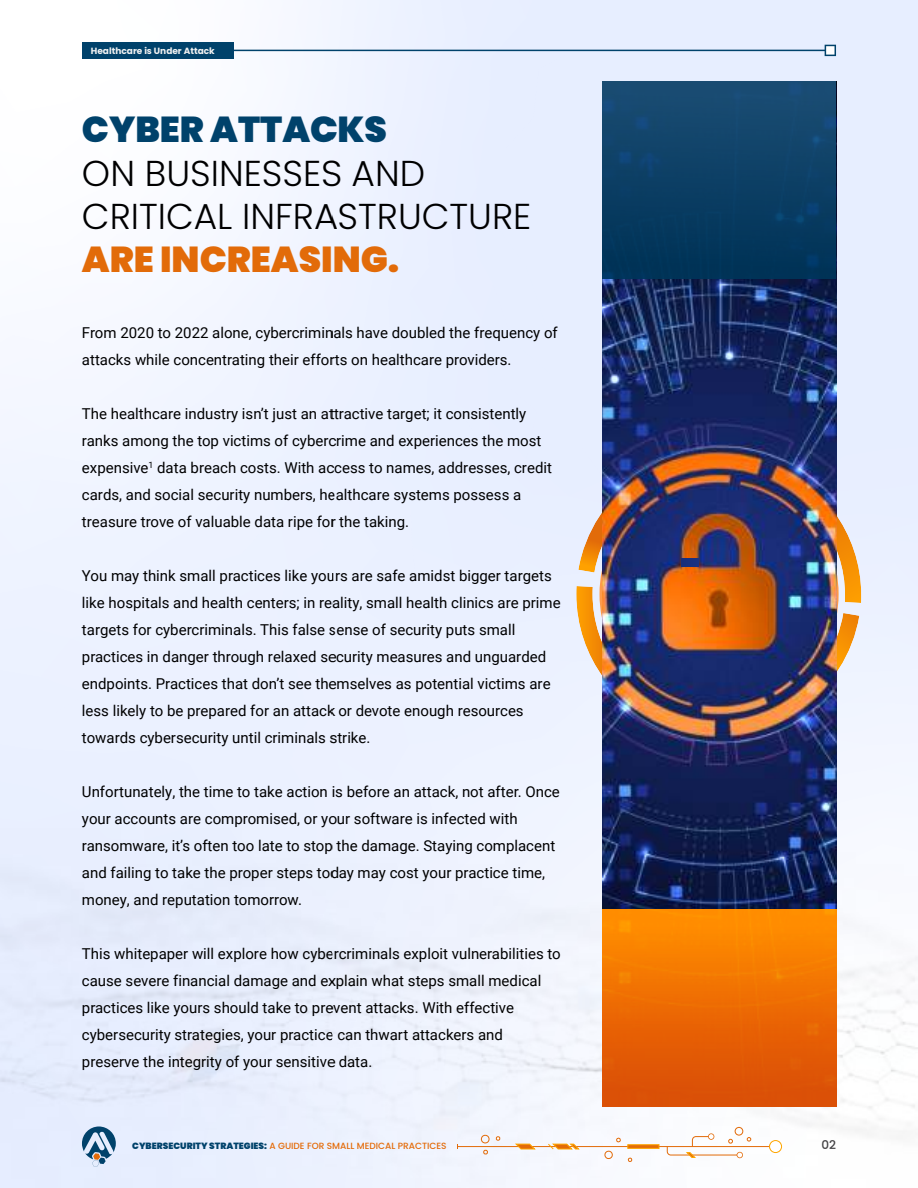
<style>
.page{position:relative;width:918px;height:1188px;background:#fff}
.page>*{position:absolute;margin:0;border:0;box-sizing:border-box;transform-origin:0 0}
.t1{font:300 36px/43.2px "Poppins";color:#000}
.t2{font:900 36px "Poppins";color:#e26b09}
.t3{font:900 36px "Poppins";color:#00426b}
.t4{font:15px/27px "Roboto";color:#000}
.t5{font:500 12px "Poppins";color:#414042}
.t6{font:500 9px "Poppins";color:#e46b09}
.t7{font:700 9px "Poppins";color:#f1f2f2}
.s1{font-weight:900;color:#00426b}
</style>
<div class="page">
<div style="left:0;top:1px;width:918px;height:1186px;background:linear-gradient(to right,#f6f9ff,#dfe8fc)"></div>
<img style="left:1px;top:673px;width:916px;height:515px">
<svg style="left:603px;top:1151px;width:11px;height:9px"></svg>
<svg style="left:615px;top:1137px;width:7px;height:6px"></svg>
<svg style="left:628px;top:1157px;width:4px;height:5px"></svg>
<div style="left:735px;top:1127px;width:8px;height:8px;border:1px solid #e26b09;border-radius:50%"></div>
<svg style="left:481px;top:1134px;width:9px;height:21px"></svg>
<svg style="left:496px;top:1136px;width:5px;height:5px"></svg>
<hr style="left:457px;top:1146px;width:316px;height:1px;background:#e26b09">
<div style="left:770px;top:1141px;width:12px;height:12px;background:#fff;border-radius:50%"></div>
<div style="left:769px;top:1140px;width:13px;height:13px;border:1px solid #ffa600;border-radius:50%"></div>
<svg style="left:514px;top:1143px;width:22px;height:7px"></svg>
<svg style="left:547px;top:1143px;width:33px;height:7px"></svg>
<svg style="left:667px;top:1133px;width:84px;height:25px"></svg>
<svg style="left:627px;top:1144px;width:32px;height:5px"></svg>
<svg style="left:82px;top:1126px;width:34px;height:41px"></svg>
<hr style="left:234px;top:50px;width:597px;height:1px;background:#00426b">
<svg style="left:825px;top:45px;width:11px;height:11px"></svg>
<div style="left:82px;top:42px;width:152px;height:17px;background:#00426b"></div>
<svg style="left:836px;top:511px;width:25px;height:92px"></svg>
<svg style="left:836px;top:613px;width:23px;height:96px"></svg>
<svg style="left:576px;top:586px;width:27px;height:92px"></svg>
<svg style="left:578px;top:476px;width:25px;height:97px"></svg>
<img style="left:603px;top:278px;width:233px;height:632px">
<img style="left:603px;top:81px;width:233px;height:197px">
<img style="left:603px;top:910px;width:233px;height:197px">
<div style="left:681px;top:558px;width:18px;height:9px;background:#1a307e"></div>
<p class="t7" style="left:91px;top:47px;width:125px">Healthcare is Under Attack</p>
<h1 class="t3" style="left:82px;top:113px;width:307px">CYBER ATTACKS</h1>
<h1 class="t1" style="left:82px;top:155px;width:451px">ON BUSINESSES AND<br>CRITICAL INFRASTRUCTURE</h1>
<h1 class="t2" style="left:82px;top:242px;width:319px">ARE INCREASING.</h1>
<p class="t4" style="left:82px;top:320px;width:477px">From 2020 to 2022 alone, cybercriminals have doubled the frequency of attacks while concentrating their efforts on healthcare providers.</p>
<p class="t4" style="left:82px;top:401px;width:472px">The healthcare industry isn’t just an attractive target; it consistently ranks among the top victims of cybercrime and experiences the most expensive<sup>1</sup> data breach costs. With access to names, addresses, credit cards, and social security numbers, healthcare systems possess a treasure trove of valuable data ripe for the taking.</p>
<p class="t4" style="left:82px;top:563px;width:480px">You may think small practices like yours are safe amidst bigger targets like hospitals and health centers; in reality, small health clinics are prime targets for cybercriminals. This false sense of security puts small practices in danger through relaxed security measures and unguarded endpoints. Practices that don’t see themselves as potential victims are less likely to be prepared for an attack or devote enough resources towards cybersecurity until criminals strike.</p>
<p class="t4" style="left:82px;top:779px;width:479px">Unfortunately, the time to take action is before an attack, not after. Once your accounts are compromised, or your software is infected with ransomware, it’s often too late to stop the damage. Staying complacent and failing to take the proper steps today may cost your practice time, money, and reputation tomorrow.</p>
<p class="t4" style="left:82px;top:941px;width:480px">This whitepaper will explore how cybercriminals exploit vulnerabilities to cause severe financial damage and explain what steps small medical practices like yours should take to prevent attacks. With effective cybersecurity strategies, your practice can thwart attackers and preserve the integrity of your sensitive data.</p>
<p class="t6" style="left:132px;top:1142px;width:316px"><span class="s1">CYBERSECURITY STRATEGIES:</span> A GUIDE FOR SMALL MEDICAL PRACTICES</p>
<p class="t5" style="left:821px;top:1139px;width:16px">02</p>
</div>
